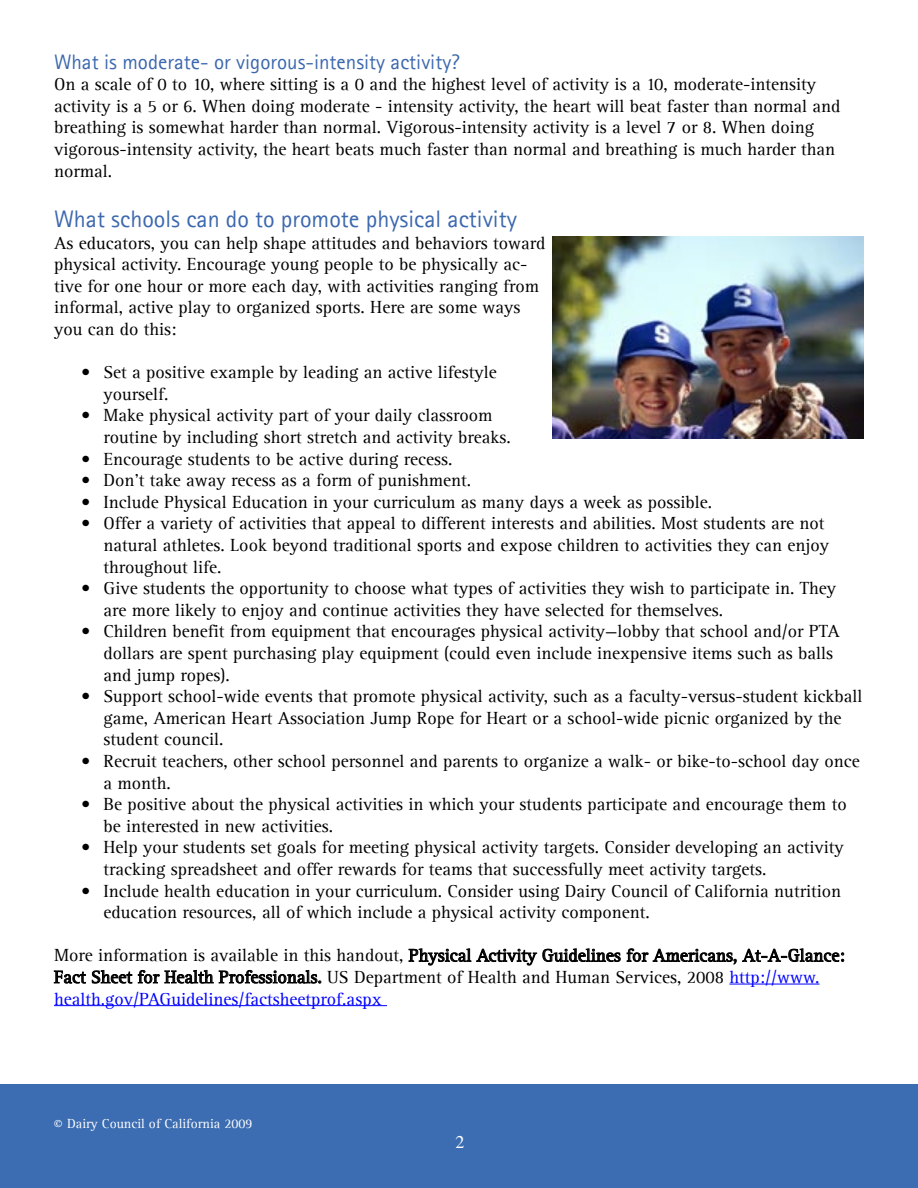
<style>
.page{position:relative;width:918px;height:1188px;background:#fff}
.page>*{position:absolute;margin:0;border:0;box-sizing:border-box;transform-origin:0 0}
.lists{font:24px "Agfa Rotis Sans Serif";color:#3c68ae}
.lists-2{font:21px "Agfa Rotis Sans Serif";color:#3c68ae}
.lists-3{font:18px/21.6px "Agfa Rotis Serif";color:#000}
.t1{font:18px "Times";color:#fff}
.t2{font:13.5px "Agfa Rotis Serif";color:#fff}
.s1{color:#00f}
.s2{font-size:16.5px}
</style>
<div class="page">
<div style="left:0;top:1084px;width:918px;height:104px;background:#3c6db2"></div>
<hr style="left:729px;top:984px;width:91px;height:1px;background:#00f">
<hr style="left:54px;top:1005px;width:333px;height:1px;background:#00f">
<svg style="left:408px;top:948px;width:437px;height:18px"></svg>
<svg style="left:54px;top:970px;width:268px;height:14px"></svg>
<img style="left:552px;top:236px;width:312px;height:203px">
<p class="lists-2" style="left:54px;top:49px;width:407px">What is moderate- or vigorous-intensity activity?</p>
<p class="lists-3" style="left:54px;top:74px;width:788px">On a scale of 0 to 10, where sitting is a 0 and the highest level of activity is a 10, moderate-intensity activity is a 5 or 6. When doing moderate - intensity activity, the heart will beat faster than normal and breathing is somewhat harder than normal. Vigorous-intensity activity is a level 7 or 8. When doing vigorous-intensity activity, the heart beats much faster than normal and breathing is much harder than normal.</p>
<p class="lists" style="left:54px;top:205px;width:464px">What schools can do to promote physical activity</p>
<p class="lists-3" style="left:54px;top:232px;width:493px">As educators, you can help shape attitudes and behaviors toward physical activity. Encourage young people to be physically ac&shy;tive for one hour or more each day, with activities ranging from informal, active play to organized sports. Here are some ways you can do this:</p>
<p class="lists-3" style="left:104px;top:362px;width:395px;text-indent:-22px">• Set a positive example by leading an active lifestyle yourself.</p>
<p class="lists-3" style="left:104px;top:405px;width:409px;text-indent:-22px">• Make physical activity part of your daily classroom routine by including short stretch and activity breaks.</p>
<p class="lists-3" style="left:81px;top:448px;width:373px">• Encourage students to be active during recess.</p>
<p class="lists-3" style="left:81px;top:470px;width:392px">• Don’t take away recess as a form of punishment.</p>
<p class="lists-3" style="left:81px;top:492px;width:633px">• Include Physical Education in your curriculum as many days a week as possible.</p>
<p class="lists-3" style="left:104px;top:513px;width:727px;text-indent:-22px">• Offer a variety of activities that appeal to different interests and abilities. Most students are not natural athletes. Look beyond traditional sports and expose children to activities they can enjoy throughout life.</p>
<p class="lists-3" style="left:104px;top:578px;width:734px;text-indent:-22px">• Give students the opportunity to choose what types of activities they wish to participate in. They are more likely to enjoy and continue activities they have selected for themselves.</p>
<p class="lists-3" style="left:104px;top:621px;width:738px;text-indent:-22px">• Children benefit from equipment that encourages physical activity—lobby that school and/or PTA dollars are spent purchasing play equipment (could even include inexpensive items such as balls and jump ropes).</p>
<p class="lists-3" style="left:104px;top:686px;width:761px;text-indent:-22px">• Support school-wide events that promote physical activity, such as a faculty-versus-student kickball game, American Heart Association Jump Rope for Heart or a school-wide picnic organized by the student council.</p>
<p class="lists-3" style="left:104px;top:751px;width:758px;text-indent:-22px">• Recruit teachers, other school personnel and parents to organize a walk- or bike-to-school day once a month.</p>
<p class="lists-3" style="left:104px;top:794px;width:745px;text-indent:-22px">• Be positive about the physical activities in which your students participate and encourage them to be interested in new activities.</p>
<p class="lists-3" style="left:104px;top:837px;width:742px;text-indent:-22px">• Help your students set goals for meeting physical activity targets. Consider developing an activity tracking spreadsheet and offer rewards for teams that successfully meet activity targets.</p>
<p class="lists-3" style="left:104px;top:880px;width:739px;text-indent:-22px">• Include health education in your curriculum. Consider using Dairy Council of California nutrition education resources, all of which include a physical activity component.</p>
<p class="lists-3" style="left:54px;top:945px;width:792px">More information is available in this handout, Physical Activity Guidelines for Americans, At-A-Glance:<br>Fact Sheet for Health Professionals. US Department of Health and Human Services, 2008 <span class="s1">http://www. health.gov/PAGuidelines/factsheetprof.aspx</span></p>
<p class="t2" style="left:54px;top:1116px;width:200px"><span class="s2">©</span> Dairy Council of California 2009</p>
<p class="t1" style="left:455px;top:1132px;width:10px">2</p>
</div>
